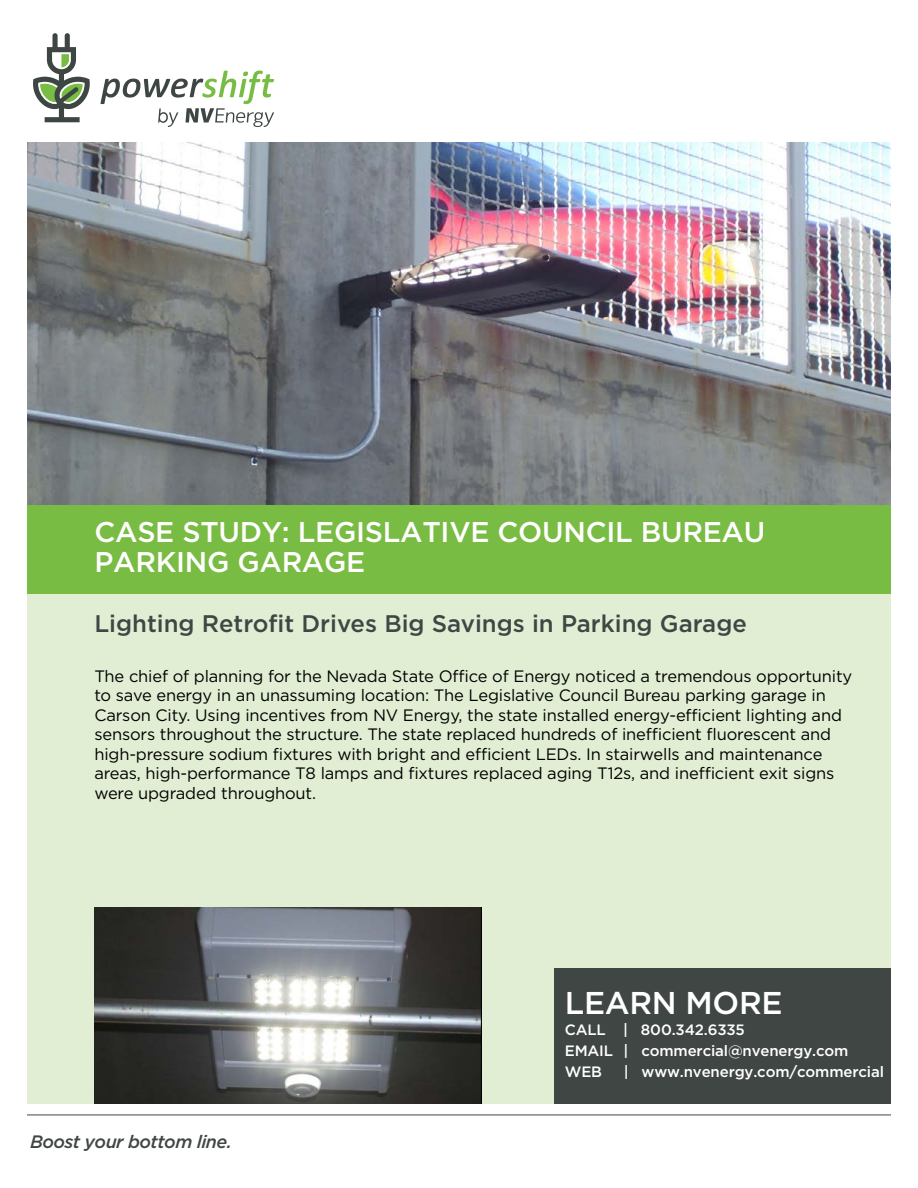
<style>
.page{position:relative;width:918px;height:1188px;background:#fff}
.page>*{position:absolute;margin:0;border:0;box-sizing:border-box;transform-origin:0 0}
.t1{font:500 31.5px "Gotham";letter-spacing:-.01em;color:#fff}
.t2{font:500 28.5px/30px "Gotham";letter-spacing:-.01em;color:#fff}
.t3{font:500 24px "Gotham";color:#3f4644}
.t4{font:italic 500 18px "Gotham";letter-spacing:-.03em;color:#3f4644}
.t5{font:16.5px/19.5px "Gotham";letter-spacing:-.01em;color:#000}
.t6{font:500 15px/21px "Gotham";letter-spacing:-.01em;color:#fff}
</style>
<div class="page">
<svg style="left:33px;top:33px;width:57px;height:89px"></svg>
<svg style="left:100px;top:71px;width:174px;height:56px"></svg>
<div style="left:27px;top:546px;width:864px;height:558px;background:#e1eed3"></div>
<hr style="left:27px;top:1115px;width:864px;height:1px;background:#3f4644">
<img style="left:27px;top:142px;width:864px;height:363px">
<div style="left:27px;top:505px;width:864px;height:89px;background:#79bc43"></div>
<svg style="left:94px;top:907px;width:387px;height:197px;background:#636566"></svg>
<div style="left:554px;top:968px;width:337px;height:136px;background:#3f4644"></div>
<p class="t2" style="left:94px;top:516px;width:672px">CASE STUDY: LEGISLATIVE COUNCIL BUREAU<br>PARKING GARAGE</p>
<h2 class="t3" style="left:94px;top:608px;width:654px">Lighting Retrofit Drives Big Savings in Parking Garage</h2>
<p class="t5" style="left:94px;top:666px;width:759px">The chief of planning for the Nevada State Office of Energy noticed a tremendous opportunity to save energy in an unassuming location: The Legislative Council Bureau parking garage in Carson City. Using incentives from NV Energy, the state installed energy-efficient lighting and sensors throughout the structure. The state replaced hundreds of inefficient fluorescent and high-pressure sodium fixtures with bright and efficient LEDs. In stairwells and maintenance areas, high-performance T8 lamps and fixtures replaced aging T12s, and inefficient exit signs were upgraded throughout.</p>
<p class="t4" style="left:30px;top:1130px;width:204px">Boost your bottom line.</p>
<p class="t1" style="left:565px;top:982px;width:219px">LEARN MORE</p>
<p class="t6" style="left:565px;top:1019px;width:285px">CALL | 800.342.6335<br>EMAIL | commercial@nvenergy.com<br>WEB</p>
<p class="t6" style="left:624px;top:1061px;width:262px">| www.nvenergy.com/commercial</p>
</div>
